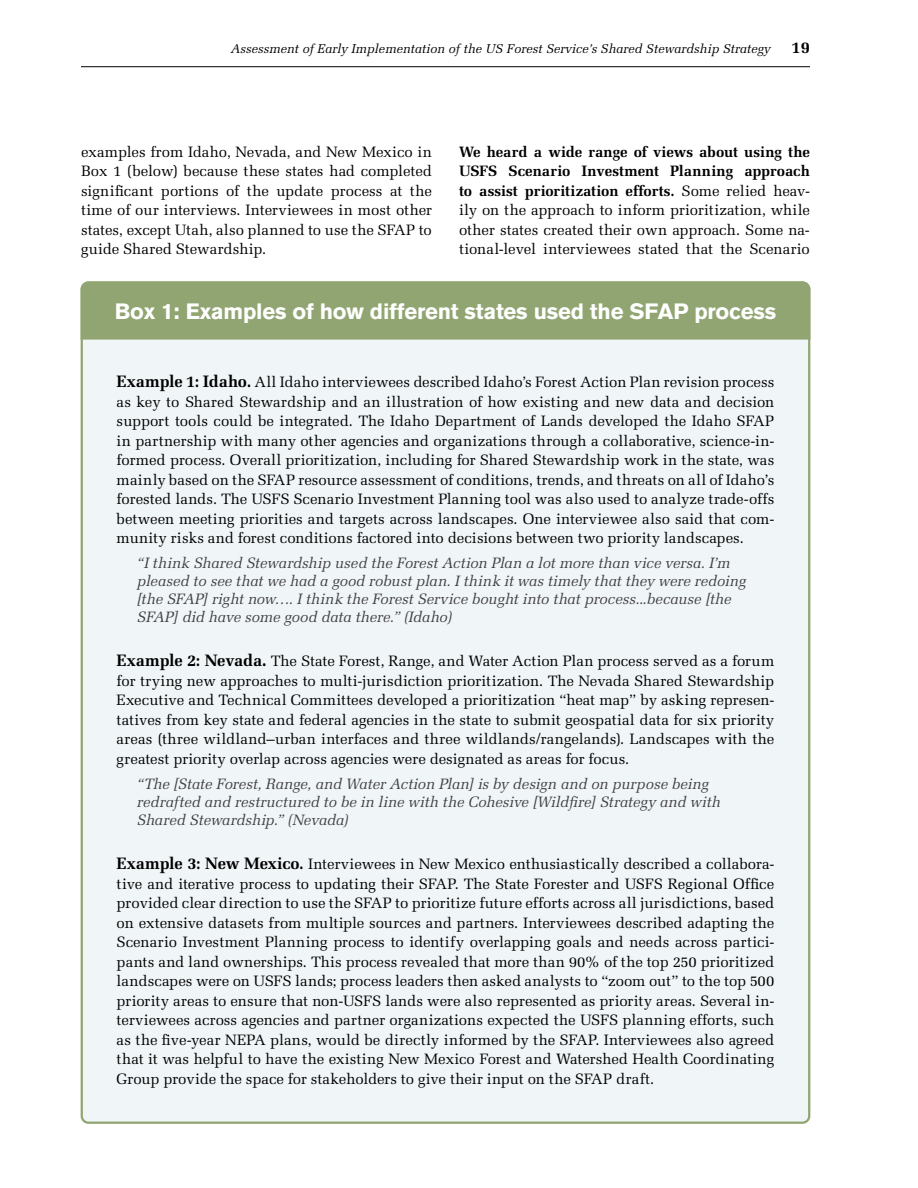
<style>
.page{position:relative;width:918px;height:1188px;background:#fff}
.page>*{position:absolute;margin:0;border:0;box-sizing:border-box;transform-origin:0 0}
.t1{font:700 22.05px "Akzidenz Grotesk BQ";letter-spacing:-.01em;color:#fff}
.t2{font:700 16.5px "Melior";color:#000}
.t3{font:15px/19.5px "Melior";color:#000;text-align:justify}
.t4{font:italic 15px/18px "Melior";letter-spacing:-.005em;color:#414042}
.t5{font:italic 12.75px "Melior";color:#000}
.s1{font-weight:700}
.s2{font-weight:700;font-size:16.5px}
.s3{font-weight:700;font-size:18px}
</style>
<div class="page">
<hr style="left:81px;top:66px;width:729px;height:1px;background:#000">
<div style="left:82px;top:283px;width:727px;height:840px;background:#f0f5f7;border-radius:7px"></div>
<div style="left:80px;top:281px;width:731px;height:60px;background:#90a571"></div>
<p class="t5" style="left:230px;top:41px;width:542px">Assessment of Early Implementation of the US Forest Service’s Shared Stewardship Strategy</p>
<p class="t2" style="left:792px;top:37px;width:20px">19</p>
<p class="t3" style="left:81px;top:142px;width:352px">examples from Idaho, Nevada, and New Mexico in Box 1 (below) because these states had completed significant portions of the update process at the time of our interviews. Interviewees in most other states, except Utah, also planned to use the SFAP to guide Shared Stewardship.</p>
<p class="t3" style="left:459px;top:142px;width:352px"><span class="s1">We heard a wide range of views about using the USFS Scenario Investment Planning approach to assist prioritization efforts.</span> Some relied heav&shy;ily on the approach to inform prioritization, while other states created their own approach. Some na&shy;tional-level interviewees stated that the Scenario</p>
<h1 class="t1" style="left:115px;top:299px;width:663px">Box 1: Examples of how different states used the SFAP process</h1>
<p class="t3" style="left:117px;top:372px;width:659px"><span class="s2">Example 1: Idaho.</span> All Idaho interviewees described Idaho’s Forest Action Plan revision process as key to Shared Stewardship and an illustration of how existing and new data and decision support tools could be integrated. The Idaho Department of Lands developed the Idaho SFAP in partnership with many other agencies and organizations through a collaborative, science-in&shy;formed process. Overall prioritization, including for Shared Stewardship work in the state, was mainly based on the SFAP resource assessment of conditions, trends, and threats on all of Idaho’s forested lands. The USFS Scenario Investment Planning tool was also used to analyze trade-offs between meeting priorities and targets across landscapes. One interviewee also said that com&shy;munity risks and forest conditions factored into decisions between two priority landscapes.</p>
<p class="t4" style="left:137px;top:554px;width:611px">“I think Shared Stewardship used the Forest Action Plan a lot more than vice versa. I’m pleased to see that we had a good robust plan. I think it was timely that they were redoing [the SFAP] right now…. I think the Forest Service bought into that process...because [the SFAP] did have some good data there.” (Idaho)</p>
<p class="t3" style="left:117px;top:652px;width:659px"><span class="s2">Example 2: Nevada</span><span class="s3">.</span> The State Forest, Range, and Water Action Plan process served as a forum for trying new approaches to multi-jurisdiction prioritization. The Nevada Shared Stewardship Executive and Technical Committees developed a prioritization “heat map” by asking represen&shy;tatives from key state and federal agencies in the state to submit geospatial data for six priority areas (three wildland–urban interfaces and three wildlands/rangelands). Landscapes with the greatest priority overlap across agencies were designated as areas for focus.</p>
<p class="t4" style="left:137px;top:775px;width:585px">“The [State Forest, Range, and Water Action Plan] is by design and on purpose being redrafted and restructured to be in line with the Cohesive [Wildfire] Strategy and with<br>Shared Stewardship.” (Nevada)</p>
<p class="t3" style="left:117px;top:854px;width:659px"><span class="s2">Example 3: New Mexico.</span> Interviewees in New Mexico enthusiastically described a collabora&shy;tive and iterative process to updating their SFAP. The State Forester and USFS Regional Office provided clear direction to use the SFAP to prioritize future efforts across all jurisdictions, based on extensive datasets from multiple sources and partners. Interviewees described adapting the Scenario Investment Planning process to identify overlapping goals and needs across partici&shy;pants and land ownerships. This process revealed that more than 90% of the top 250 prioritized landscapes were on USFS lands; process leaders then asked analysts to “zoom out” to the top 500 priority areas to ensure that non-USFS lands were also represented as priority areas. Several in&shy;terviewees across agencies and partner organizations expected the USFS planning efforts, such as the five-year NEPA plans, would be directly informed by the SFAP. Interviewees also agreed that it was helpful to have the existing New Mexico Forest and Watershed Health Coordinating Group provide the space for stakeholders to give their input on the SFAP draft.</p>
</div>
